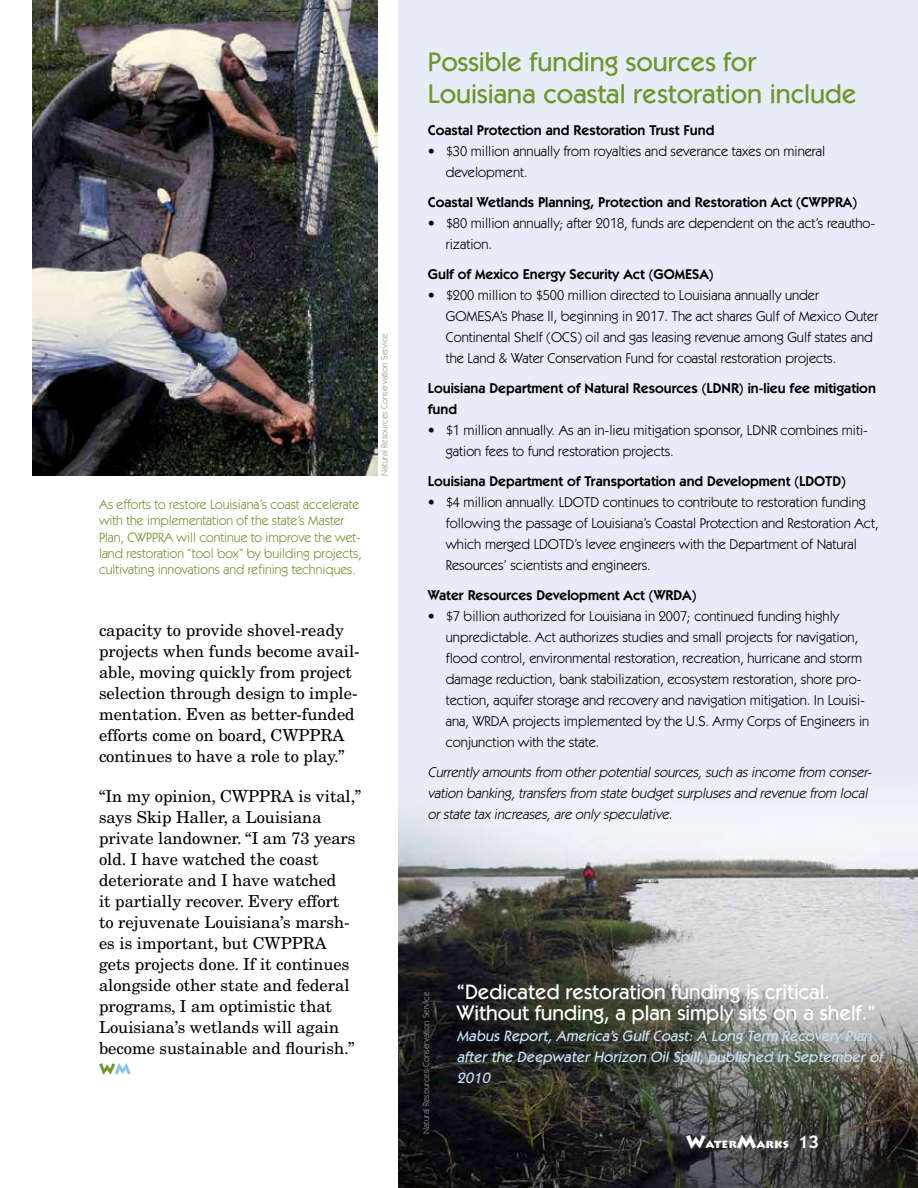
<style>
.page{position:relative;width:918px;height:1188px;background:#fff}
.page>*{position:absolute;margin:0;border:0;box-sizing:border-box;transform-origin:0 0}
.t1{font:500 27px/32.4px "ITC Kabel Std";color:#6f952f}
.t2{font:500 21px/21px "ITC Kabel Std";color:#fff}
.t3{font:16.5px/21px "New Century Schlbk LT Std";color:#000}
.t4{font:italic 500 15px/21px "ITC Kabel Std";color:#c8e0f4}
.t5{font:900 15px "Lithos Pro";color:#6f952f}
.t6{font:14.25px/21px "ITC Kabel Std";color:#000}
.t7{font:600 14.25px/21px "ITC Kabel Std";color:#000}
.t8{font:italic 14.25px/21px "ITC Kabel Std";color:#000}
.t9{font:13.5px/16.2px "ITC Kabel Std";color:#6f952f}
.t10{font:900 12px "Lithos Pro";color:#fff}
.t11{font:9px "ITC Kabel Std";color:#939598}
.s1{color:#88c2ea}
.s2{font-size:18px}
.s3{font-family:"ITC Kabel Std";font-weight:600;font-size:18px}
</style>
<div class="page">
<img style="left:32px;top:0;width:346px;height:476px">
<div style="left:399px;top:0;width:519px;height:1188px;background:#e7edf8"></div>
<img style="left:399px;top:816px;width:519px;height:372px">
<p class="t9" style="left:99px;top:497px;width:264px">As efforts to restore Louisiana’s coast accelerate with the implementation of the state’s Master Plan, CWPPRA will continue to improve the wet&shy;land restoration “tool box” by building projects, cultivating innovations and refining techniques.</p>
<p class="t3" style="left:99px;top:620px;width:262px">capacity to provide shovel-ready projects when funds become avail&shy;able, moving quickly from project selection through design to imple&shy;mentation. Even as better-funded efforts come on board, CWPPRA continues to have a role to play.”</p>
<p class="t3" style="left:99px;top:785px;width:264px">“In my opinion, CWPPRA is vital,” says Skip Haller, a Louisiana private landowner. “I am 73 years old. I have watched the coast deteriorate and I have watched<br>it partially recover. Every effort<br>to rejuvenate Louisiana’s marsh&shy;es is important, but CWPPRA gets projects done. If it continues alongside other state and federal programs, I am optimistic that<br>Louisiana’s wetlands will again become sustainable and flourish.”</p>
<p class="t5" style="left:99px;top:1059px;width:34px">W<span class="s1">M</span></p>
<p class="t11" style="left:379px;top:476px;width:144px;rotate:-90deg">Natural Resources Conservation Service</p>
<h1 class="t1" style="left:428px;top:45px;width:431px">Possible funding sources for<br>Louisiana coastal restoration include</h1>
<p class="t7" style="left:428px;top:120px;width:288px">Coastal Protection and Restoration Trust Fund</p>
<p class="t6" style="left:446px;top:141px;width:381px;text-indent:-18px">• $30 million annually from royalties and severance taxes on mineral development.</p>
<p class="t7" style="left:428px;top:192px;width:431px">Coastal Wetlands Planning, Protection and Restoration Act (CWPPRA)</p>
<p class="t6" style="left:446px;top:213px;width:431px;text-indent:-18px">• $80 million annually; after 2018, funds are dependent on the act’s reautho&shy;rization.</p>
<p class="t7" style="left:428px;top:264px;width:287px">Gulf of Mexico Energy Security Act (GOMESA)</p>
<p class="t6" style="left:446px;top:285px;width:434px;text-indent:-18px">• $200 million to $500 million directed to Louisiana annually under GOMESA’s Phase II, beginning in 2017. The act shares Gulf of Mexico Outer Continental Shelf (OCS) oil and gas leasing revenue among Gulf states and the Land &amp; Water Conservation Fund for coastal restoration projects.</p>
<p class="t7" style="left:428px;top:378px;width:450px">Louisiana Department of Natural Resources (LDNR) in-lieu fee mitigation fund</p>
<p class="t6" style="left:446px;top:420px;width:424px;text-indent:-18px">• $1 million annually. As an in-lieu mitigation sponsor, LDNR combines miti&shy;gation fees to fund restoration projects.</p>
<p class="t7" style="left:428px;top:471px;width:419px">Louisiana Department of Transportation and Development (LDOTD)</p>
<p class="t6" style="left:446px;top:492px;width:434px;text-indent:-18px">• $4 million annually. LDOTD continues to contribute to restoration funding following the passage of Louisiana’s Coastal Protection and Restoration Act, which merged LDOTD’s levee engineers with the Department of Natural Resources’ scientists and engineers.</p>
<p class="t7" style="left:428px;top:585px;width:270px">Water Resources Development Act (WRDA)</p>
<p class="t6" style="left:446px;top:606px;width:425px;text-indent:-18px">• $7 billion authorized for Louisiana in 2007; continued funding highly unpredictable. Act authorizes studies and small projects for navigation, flood control, environmental restoration, recreation, hurricane and storm damage reduction, bank stabilization, ecosystem restoration, shore pro&shy;tection, aquifer storage and recovery and navigation mitigation. In Louisi&shy;ana, WRDA projects implemented by the U.S. Army Corps of Engineers in conjunction with the state.</p>
<p class="t8" style="left:428px;top:762px;width:448px">Currently amounts from otherpotentialsources,such as income from conser&shy;vation banking,transfers from state budgetsurpluses and revenue from local orstate tax increases,are only speculative.</p>
<p class="t11" style="left:421px;top:1134px;width:144px;rotate:-90deg">Natural Resources Conservation Service</p>
<h2 class="t2" style="left:457px;top:981px;width:420px">“Dedicated restoration funding is critical.<br>Without funding, a plan simply sits on a shelf.”</h2>
<p class="t4" style="left:457px;top:1025px;width:427px">Mabus Report, America’s Gulf Coast: A Long Term Recovery Plan after the Deepwater Horizon Oil Spill, published in September of<br>2010</p>
<p class="t10" style="left:686px;top:1136px;width:134px"><span class="s2">W</span>ater<span class="s2">M</span>arks <span class="s3">13</span></p>
</div>
